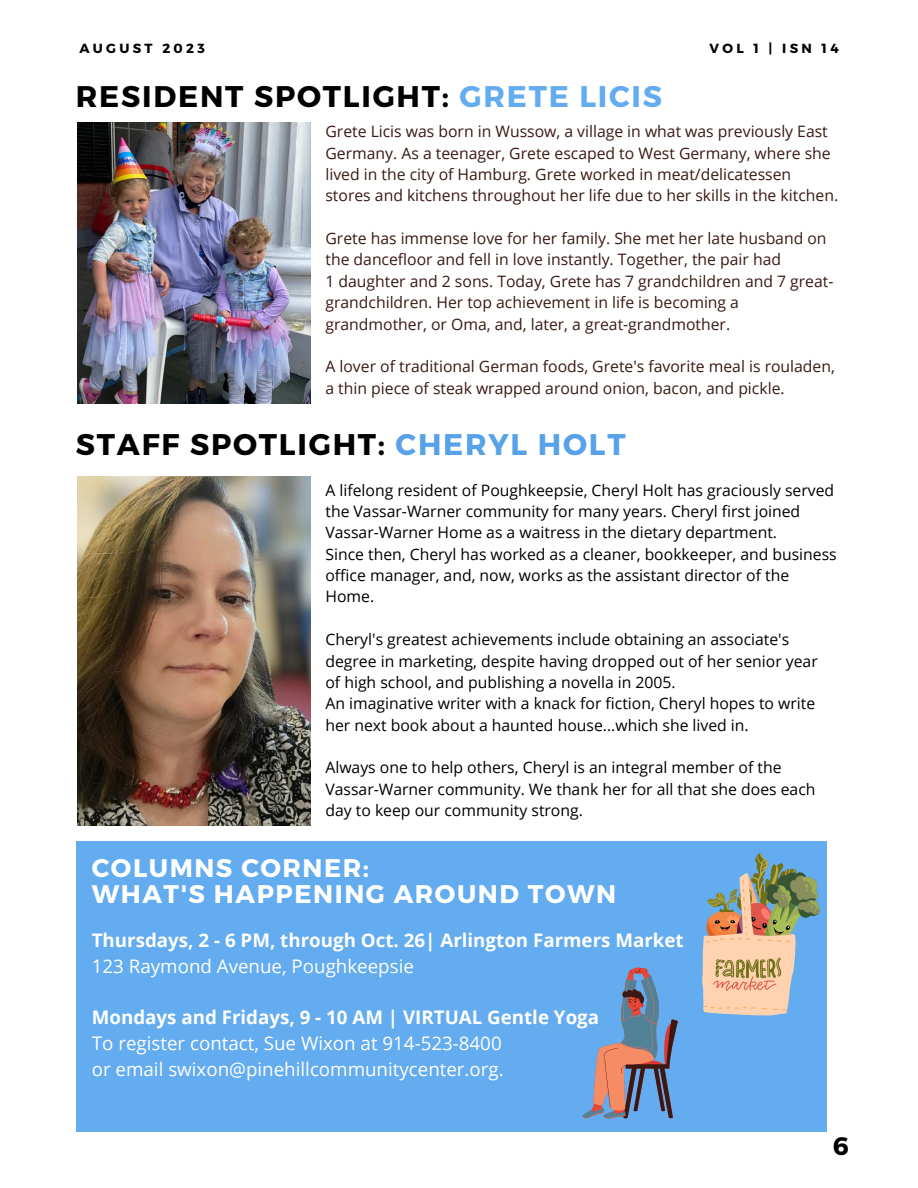
<style>
.page{position:relative;width:918px;height:1188px;background:#fff}
.page>*{position:absolute;margin:0;border:0;box-sizing:border-box;transform-origin:0 0}
.t1{font:700 29.85px "Montserrat";letter-spacing:.06em;color:#000}
.t2{font:700 25.5px/25.8px "Montserrat";letter-spacing:.06em;color:#fff}
.t3{font:700 25.2px "Montserrat";color:#000}
.t4{font:18.75px/25.8px "Open Sans";color:#fff}
.t5{font:700 18.75px "Open Sans";color:#fff}
.t6{font:15.75px/21.3px "Open Sans";color:#000}
.t7{font:15.75px/21.3px "Open Sans";color:#3a1914}
.t8{font:700 13.2px "Montserrat";letter-spacing:.25em;color:#000}
.s1{color:#63acef}
.s2{color:#57a2e8}
</style>
<div class="page">
<img style="left:77px;top:123px;width:233px;height:280px">
<div style="left:76px;top:841px;width:750px;height:290px;background:#63acef"></div>
<img style="left:77px;top:476px;width:233px;height:349px">
<svg style="left:702px;top:853px;width:118px;height:163px"></svg>
<svg style="left:582px;top:967px;width:96px;height:152px"></svg>
<p class="t8" style="left:79px;top:40px;width:127px">AUGUST 2023</p>
<p class="t8" style="left:709px;top:39px;width:131px">VOL 1 | ISN 14</p>
<h1 class="t1" style="left:76px;top:77px;width:588px">RESIDENT SPOTLIGHT: <span class="s1">GRETE LICIS</span></h1>
<p class="t7" style="left:325px;top:120px;width:514px">Grete Licis was born in Wussow, a village in what was previously East Germany. As a teenager, Grete escaped to West Germany, where she lived in the city of Hamburg. Grete worked in meat/delicatessen stores and kitchens throughout her life due to her skills in the kitchen.</p>
<p class="t7" style="left:325px;top:227px;width:509px">Grete has immense love for her family. She met her late husband on the dancefloor and fell in love instantly. Together, the pair had<br>1 daughter and 2 sons. Today, Grete has 7 grandchildren and 7 great&shy;grandchildren. Her top achievement in life is becoming a grandmother, or Oma, and, later, a great-grandmother.</p>
<p class="t7" style="left:325px;top:356px;width:511px">A lover of traditional German foods, Grete's favorite meal is rouladen, a thin piece of steak wrapped around onion, bacon, and pickle.</p>
<h1 class="t1" style="left:76px;top:425px;width:551px">STAFF SPOTLIGHT: <span class="s2">CHERYL HOLT</span></h1>
<p class="t6" style="left:325px;top:479px;width:513px">A lifelong resident of Poughkeepsie, Cheryl Holt has graciously served the Vassar-Warner community for many years. Cheryl first joined Vassar-Warner Home as a waitress in the dietary department.<br>Since then, Cheryl has worked as a cleaner, bookkeeper, and business office manager, and, now, works as the assistant director of the Home.</p>
<p class="t6" style="left:325px;top:628px;width:494px">Cheryl's greatest achievements include obtaining an associate's degree in marketing, despite having dropped out of her senior year of high school, and publishing a novella in 2005.<br>An imaginative writer with a knack for fiction, Cheryl hopes to write her next book about a haunted house...which she lived in.</p>
<p class="t6" style="left:325px;top:757px;width:492px">Always one to help others, Cheryl is an integral member of the<br>Vassar-Warner community. We thank her for all that she does each day to keep our community strong.</p>
<h2 class="t2" style="left:92px;top:854px;width:526px">COLUMNS CORNER:<br>WHAT'S HAPPENING AROUND TOWN</h2>
<p class="t5" style="left:92px;top:927px;width:593px">Thursdays, 2 - 6 PM, through Oct. 26| Arlington Farmers Market</p>
<p class="t4" style="left:92px;top:953px;width:324px">123 Raymond Avenue, Poughkeepsie</p>
<p class="t5" style="left:92px;top:1004px;width:509px">Mondays and Fridays, 9 - 10 AM | VIRTUAL Gentle Yoga</p>
<p class="t4" style="left:92px;top:1030px;width:414px">To register contact, Sue Wixon at 914-523-8400 or email swixon@pinehillcommunitycenter.org.</p>
<h3 class="t3" style="left:833px;top:1130px;width:17px">6</h3>
</div>
